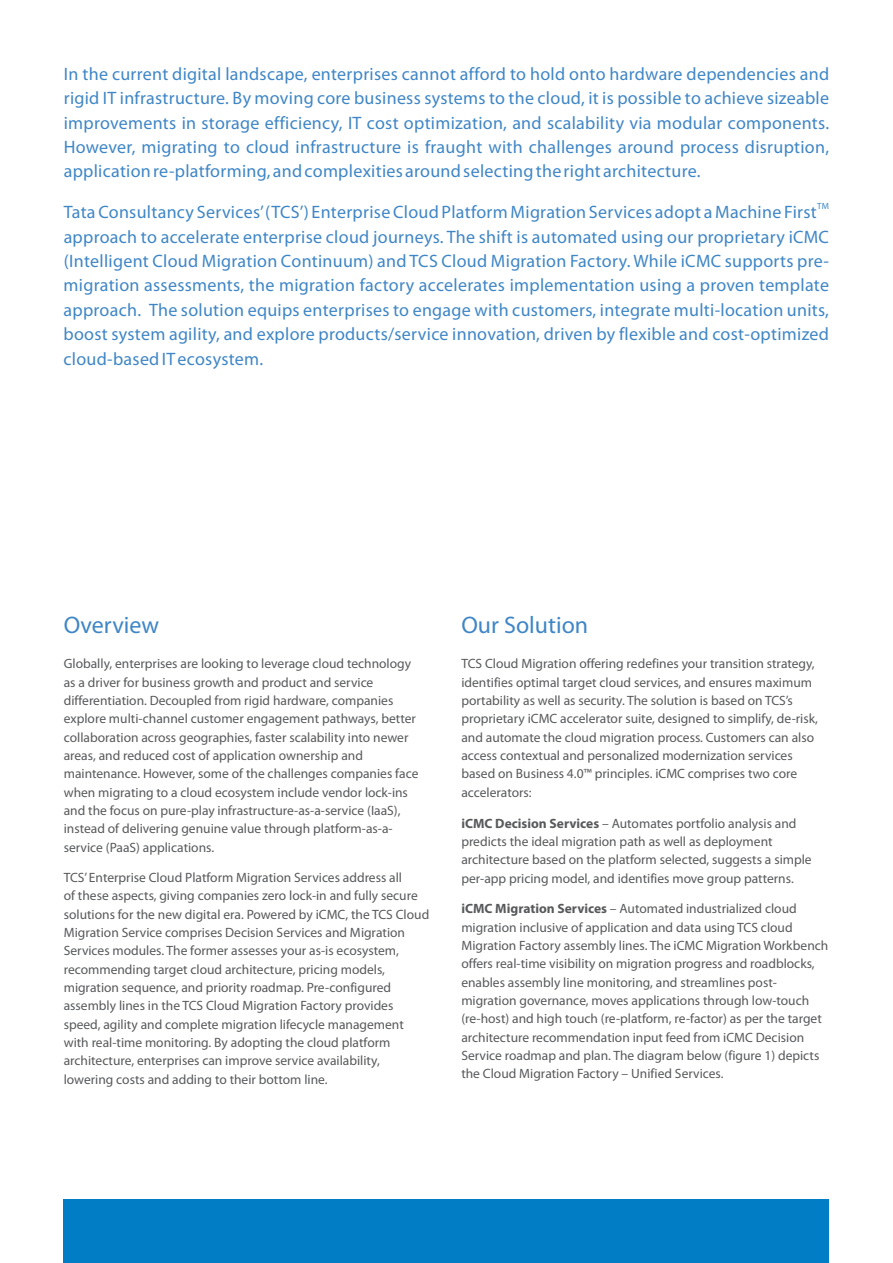
<style>
.page{position:relative;width:893px;height:1263px;background:#fff}
.page>*{position:absolute;margin:0;border:0;box-sizing:border-box;transform-origin:0 0}
.t1{font:24px "Myriad Pro";color:#3f86c6}
.t2{font:18px/24.5px "Myriad Pro";letter-spacing:.015em;color:#3f86c6;text-align:justify}
.t3{font:13.5px/18.3px "Myriad Pro";color:#58595b}
.t4{font:9px "Myriad Pro";color:#3f86c6}
.s1{font-weight:700}
</style>
<div class="page">
<div style="left:64px;top:1199px;width:765px;height:64px;background:#007dc5"></div>
<p class="t2" style="left:64px;top:63px;width:767px">In the current digital landscape, enterprises cannot afford to hold onto hardware dependencies and rigid IT infrastructure. By moving core business systems to the cloud, it is possible to achieve sizeable improvements in storage efficiency, IT cost optimization, and scalability via modular components.<br>However, migrating to cloud infrastructure is fraught with challenges around process disruption, application re-platforming, and complexities around selecting the right architecture.</p>
<p class="t4" style="left:817px;top:202px;width:13px">TM</p>
<p class="t2" style="left:64px;top:201px;width:767px;text-align:left">Tata Consultancy Services’(TCS’) Enterprise Cloud Platform Migration Services adopt a Machine First approach to accelerate enterprise cloud journeys. The shift is automated using our proprietary iCMC (Intelligent Cloud Migration Continuum) and TCS Cloud Migration Factory. While iCMC supports pre&shy;migration assessments, the migration factory accelerates implementation using a proven template approach. The solution equips enterprises to engage with customers, integrate multi-location units, boost system agility, and explore products/service innovation, driven by flexible and cost-optimized cloud-based IT ecosystem.</p>
<h1 class="t1" style="left:64px;top:614px;width:97px">Overview</h1>
<p class="t3" style="left:64px;top:656px;width:356px">Globally, enterprises are looking to leverage cloud technology as a driver for business growth and product and service differentiation. Decoupled from rigid hardware, companies explore multi-channel customer engagement pathways, better collaboration across geographies, faster scalability into newer areas, and reduced cost of application ownership and maintenance. However, some of the challenges companies face when migrating to a cloud ecosystem include vendor lock-ins and the focus on pure-play infrastructure-as-a-service (IaaS), instead of delivering genuine value through platform-as-a&shy;service (PaaS) applications.</p>
<p class="t3" style="left:64px;top:869px;width:367px">TCS’ Enterprise Cloud Platform Migration Services address all<br>of these aspects, giving companies zero lock-in and fully secure solutions for the new digital era. Powered by iCMC, the TCS Cloud Migration Service comprises Decision Services and Migration Services modules. The former assesses your as-is ecosystem, recommending target cloud architecture, pricing models, migration sequence, and priority roadmap. Pre-configured assembly lines in the TCS Cloud Migration Factory provides speed, agility and complete migration lifecycle management with real-time monitoring. By adopting the cloud platform architecture, enterprises can improve service availability, lowering costs and adding to their bottom line.</p>
<h1 class="t1" style="left:461px;top:614px;width:128px">Our Solution</h1>
<p class="t3" style="left:461px;top:656px;width:358px">TCS Cloud Migration offering redefines your transition strategy, identifies optimal target cloud services, and ensures maximum portability as well as security. The solution is based on TCS’s proprietary iCMC accelerator suite, designed to simplify, de-risk, and automate the cloud migration process. Customers can also access contextual and personalized modernization services based on Business 4.0™ principles. iCMC comprises two core accelerators:</p>
<p class="t3" style="left:461px;top:815px;width:352px"><span class="s1">iCMC Decision Services</span> – Automates portfolio analysis and predicts the ideal migration path as well as deployment architecture based on the platform selected, suggests a simple per-app pricing model, and identifies move group patterns.</p>
<p class="t3" style="left:461px;top:901px;width:369px"><span class="s1">iCMC Migration Services</span> – Automated industrialized cloud migration inclusive of application and data using TCS cloud Migration Factory assembly lines. The iCMC Migration Workbench offers real-time visibility on migration progress and roadblocks, enables assembly line monitoring, and streamlines post&shy;migration governance, moves applications through low-touch (re-host) and high touch (re-platform, re-factor) as per the target architecture recommendation input feed from iCMC Decision Service roadmap and plan. The diagram below (figure 1) depicts the Cloud Migration Factory – Unified Services.</p>
</div>
